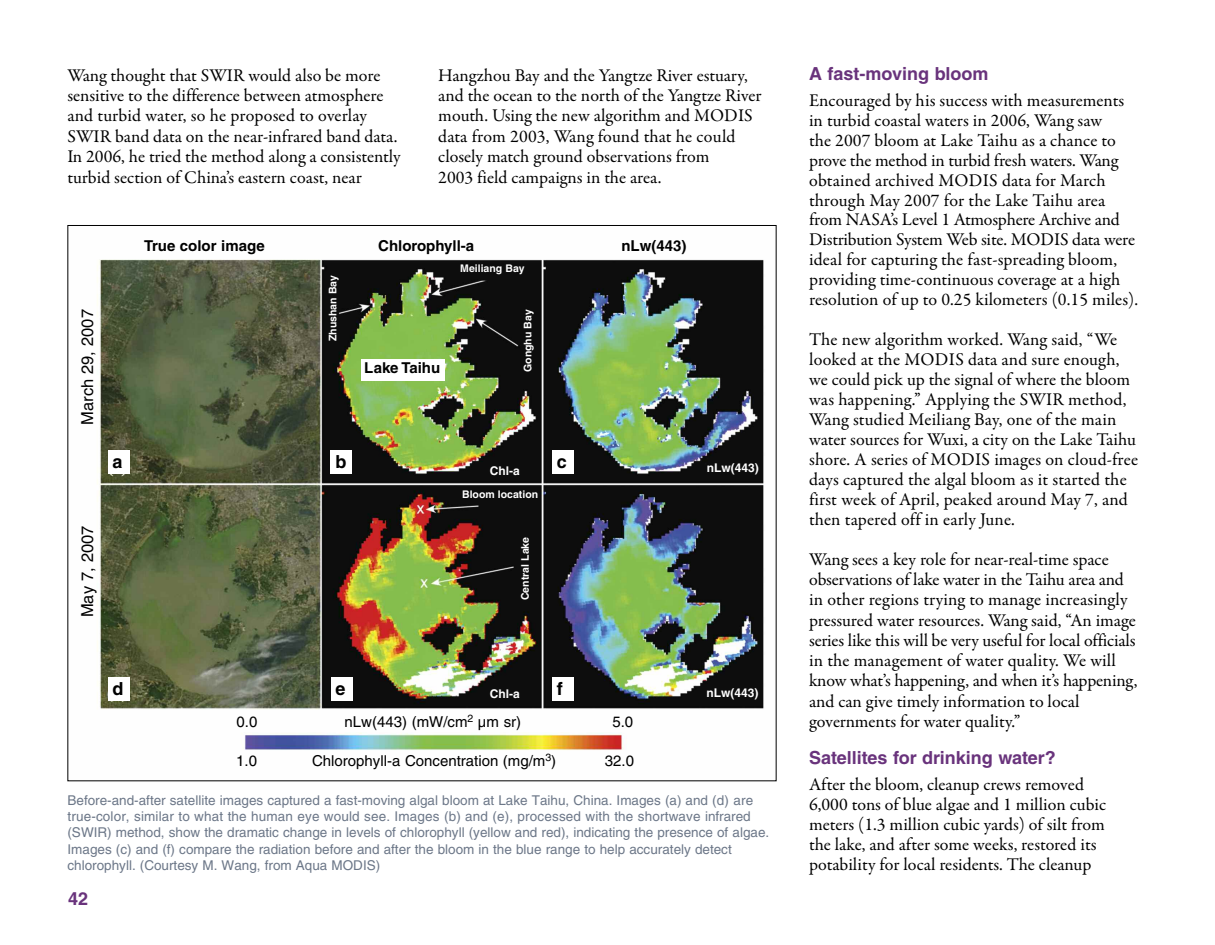
<style>
.page{position:relative;width:1215px;height:945px;background:#fff}
.page>*{position:absolute;margin:0;border:0;box-sizing:border-box;transform-origin:0 0}
.t1{font:18px/20px "Garamond Premr Pro";color:#000}
.t2{font:700 18px "Helvetica LT Std";color:#69337c}
.t3{font:700 18px "Helvetica LT Std";color:#000}
.t4{font:16.5px "Helvetica LT Std";color:#000}
.t5{font:15px "Helvetica LT Std";color:#000}
.t6{font:700 15px "Helvetica LT Std";color:#000}
.t7{font:13.5px/16.2px "Helvetica LT Std";color:#6c7788}
.t8{font:700 12px "Helvetica LT Std";color:#fff}
.t9{font:700 10.5px "Helvetica LT Std";color:#fff}
</style>
<div class="page">
<img style="left:97px;top:259px;width:667px;height:491px">
<div style="left:108px;top:450px;width:21px;height:24px;background:#fff"></div>
<div style="left:361px;top:359px;width:84px;height:22px;background:#fff"></div>
<div style="left:331px;top:451px;width:21px;height:23px;background:#fff"></div>
<div style="left:552px;top:451px;width:21px;height:23px;background:#fff"></div>
<div style="left:108px;top:677px;width:21px;height:24px;background:#fff"></div>
<div style="left:331px;top:677px;width:21px;height:24px;background:#fff"></div>
<div style="left:552px;top:677px;width:21px;height:24px;background:#fff"></div>
<p class="t1" style="left:67px;top:66px;width:335px;line-height:20.4px">Wang thought that SWIR would also be more sensitive to the difference between atmosphere and turbid water, so he proposed to overlay SWIR band data on the near-infrared band data.<br>In 2006, he tried the method along a consistently turbid section of China’s eastern coast, near</p>
<p class="t1" style="left:438px;top:66px;width:325px;line-height:20.4px">Hangzhou Bay and the Yangtze River estuary, and the ocean to the north of the Yangtze River mouth. Using the new algorithm and MODIS data from 2003, Wang found that he could closely match ground observations from<br>2003 field campaigns in the area.</p>
<p class="t2" style="left:809px;top:67px;width:181px">A fast-moving bloom</p>
<p class="t1" style="left:809px;top:92px;width:331px">Encouraged by his success with measurements in turbid coastal waters in 2006, Wang saw<br>the 2007 bloom at Lake Taihu as a chance to prove the method in turbid fresh waters. Wang obtained archived MODIS data for March through May 2007 for the Lake Taihu area from NASA’s Level 1 Atmosphere Archive and Distribution System Web site. MODIS data were ideal for capturing the fast-spreading bloom, providing time-continuous coverage at a high resolution of up to 0.25 kilometers (0.15 miles).</p>
<p class="t1" style="left:809px;top:331px;width:331px">The new algorithm worked. Wang said, “We looked at the MODIS data and sure enough, we could pick up the signal of where the bloom was happening.” Applying the SWIR method, Wang studied Meiliang Bay, one of the main water sources for Wuxi, a city on the Lake Taihu shore. A series of MODIS images on cloud-free days captured the algal bloom as it started the first week of April, peaked around May 7, and then tapered off in early June.</p>
<p class="t1" style="left:809px;top:551px;width:330px">Wang sees a key role for near-real-time space observations of lake water in the Taihu area and in other regions trying to manage increasingly pressured water resources. Wang said, “An image series like this will be very useful for local officials in the management of water quality. We will know what’s happening, and when it’s happening, and can give timely information to local governments for water quality.”</p>
<p class="t2" style="left:809px;top:751px;width:248px">Satellites for drinking water?</p>
<p class="t1" style="left:809px;top:776px;width:299px">After the bloom, cleanup crews removed 6,000 tons of blue algae and 1 million cubic meters (1.3 million cubic yards) of silt from the lake, and after some weeks, restored its potability for local residents. The cleanup</p>
<p class="t6" style="left:144px;top:241px;width:122px">True color image</p>
<p class="t6" style="left:378px;top:241px;width:98px">Chlorophyll-a</p>
<p class="t6" style="left:621px;top:241px;width:66px">nLw(443)</p>
<p class="t9" style="left:460px;top:264px;width:66px">Meiliang Bay</p>
<p class="t9" style="left:524px;top:372px;width:64px;rotate:-90deg">Gonghu Bay</p>
<p class="t9" style="left:329px;top:341px;width:68px;rotate:-90deg">Zhushan Bay</p>
<p class="t4" style="left:81px;top:425px;width:117px;rotate:-90deg">March 29, 2007</p>
<p class="t6" style="left:364px;top:362px;width:78px">Lake Taihu</p>
<p class="t3" style="left:335px;top:455px;width:12px">b</p>
<p class="t3" style="left:557px;top:455px;width:12px">c</p>
<p class="t3" style="left:112px;top:455px;width:12px">a</p>
<p class="t8" style="left:707px;top:463px;width:54px">nLw(443)</p>
<p class="t8" style="left:490px;top:466px;width:31px">Chl-a</p>
<p class="t9" style="left:462px;top:490px;width:78px">Bloom location</p>
<p class="t9" style="left:521px;top:600px;width:65px;rotate:-90deg">Central Lake</p>
<p class="t4" style="left:81px;top:617px;width:93px;rotate:-90deg">May 7, 2007</p>
<p class="t3" style="left:112px;top:682px;width:12px">d</p>
<p class="t3" style="left:336px;top:682px;width:12px">e</p>
<p class="t3" style="left:557px;top:682px;width:7px">f</p>
<p class="t8" style="left:490px;top:690px;width:31px">Chl-a</p>
<p class="t8" style="left:707px;top:689px;width:54px">nLw(443)</p>
<p class="t5" style="left:237px;top:716px;width:22px">0.0</p>
<p class="t5" style="left:345px;top:716px;width:178px">nLw(443) (mW/cm<sup>2</sup> μm sr)</p>
<p class="t5" style="left:612px;top:716px;width:22px">5.0</p>
<p class="t5" style="left:236px;top:756px;width:22px">1.0</p>
<p class="t5" style="left:312px;top:756px;width:246px">Chlorophyll-a Concentration (mg/m<sup>3</sup>)</p>
<p class="t5" style="left:605px;top:756px;width:31px">32.0</p>
<p class="t7" style="left:67px;top:793px;width:703px">Before-and-after satellite images captured a fast-moving algal bloom at Lake Taihu, China. Images (a) and (d) are true-color, similar to what the human eye would see. Images (b) and (e), processed with the shortwave infrared (SWIR) method, show the dramatic change in levels of chlorophyll (yellow and red), indicating the presence of algae.<br>Images (c) and (f) compare the radiation before and after the bloom in the blue range to help accurately detect chlorophyll. (Courtesy M. Wang, from Aqua MODIS)</p>
<p class="t2" style="left:68px;top:892px;width:22px">42</p>
</div>
